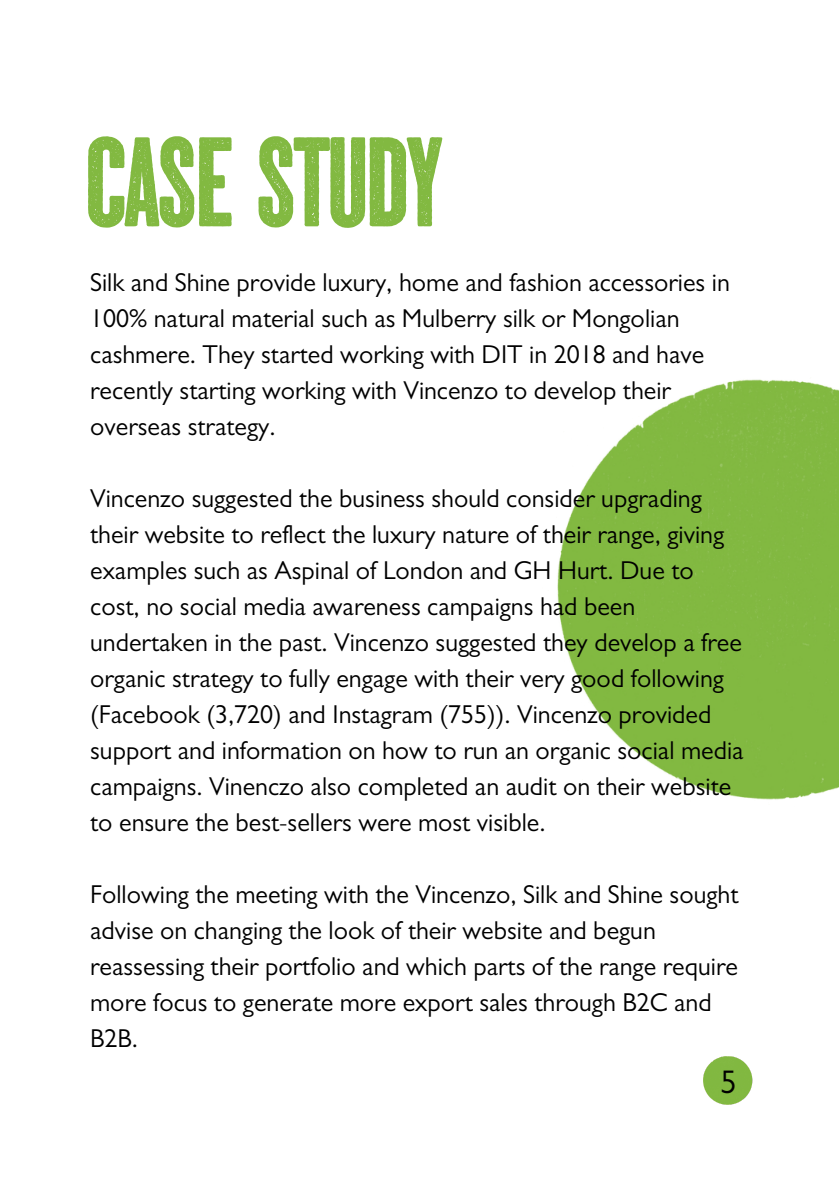
<style>
.page{position:relative;width:839px;height:1191px;background:#fff}
.page>*{position:absolute;margin:0;border:0;box-sizing:border-box;transform-origin:0 0}
.t1{font:300 117.2px "Dail Tabloid Mi UK";letter-spacing:-.045em;color:#82b941}
.t2{font:32.8px "Gill Sans";color:#000}
.t3{font:26px/36px "Gill Sans";color:#000}
</style>
<div class="page">
<img style="left:541px;top:379px;width:297px;height:421px">
<img style="left:703px;top:1056px;width:50px;height:49px">
<h1 class="t1" style="left:84px;top:121px;width:361px">CASE STUDY</h1>
<p class="t3" style="left:90px;top:268px;width:641px">Silk and Shine provide luxury, home and fashion accessories in 100% natural material such as Mulberry silk or Mongolian cashmere. They started working with DIT in 2018 and have recently starting working with Vincenzo to develop their overseas strategy.</p>
<p class="t3" style="left:90px;top:484px;width:654px">Vincenzo suggested the business should consider upgrading their website to reflect the luxury nature of their range, giving examples such as Aspinal of London and GH Hurt. Due to cost, no social media awareness campaigns had been undertaken in the past. Vincenzo suggested they develop a free organic strategy to fully engage with their very good following (Facebook (3,720) and Instagram (755)). Vincenzo provided support and information on how to run an organic social media campaigns. Vinenczo also completed an audit on their website to ensure the best-sellers were most visible.</p>
<p class="t3" style="left:90px;top:880px;width:650px">Following the meeting with the Vincenzo, Silk and Shine sought advise on changing the look of their website and begun reassessing their portfolio and which parts of the range require more focus to generate more export sales through B2C and B2B.</p>
<p class="t2" style="left:720px;top:1071px;width:18px">5</p>
</div>
